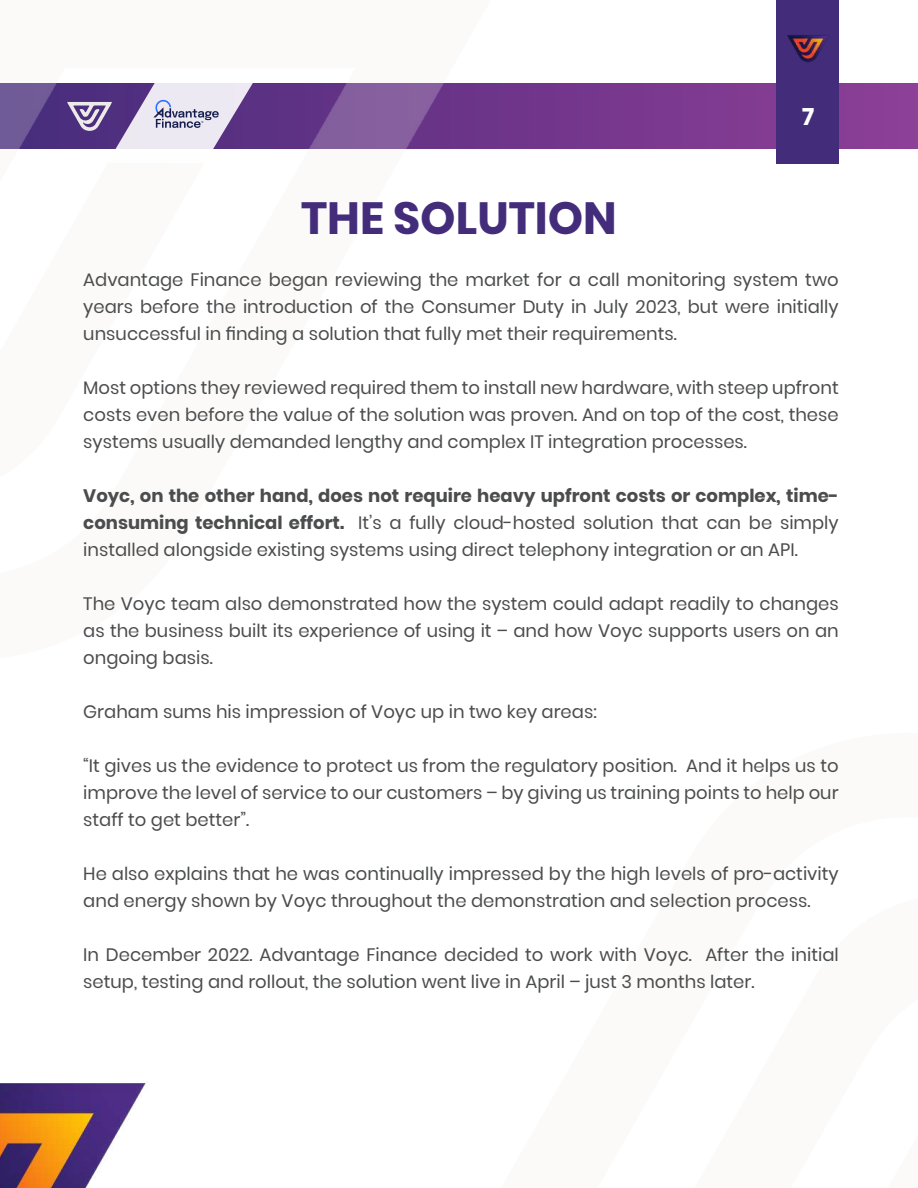
<style>
.page{position:relative;width:918px;height:1188px;background:#fff}
.page>*{position:absolute;margin:0;border:0;box-sizing:border-box;transform-origin:0 0}
.t1{font:700 45px "Poppins";color:#432d7b}
.t2{font:700 23.7px "Poppins";color:#fff}
.t3{font:18px/27px "Poppins";color:#4b4c4d;text-align:justify}
.s1{font-weight:700}
</style>
<div class="page">
<div style="left:0;top:84px;width:918px;height:65px;background:#8d4097"></div>
<img style="left:0;top:0;width:887px;height:164px">
<img style="left:773px;top:22px;width:71px;height:54px">
<svg style="left:67px;top:70px;width:194px;height:93px"></svg>
<img style="left:0;top:1083px;width:146px;height:105px">
<h2 class="t2" style="left:802px;top:103px;width:14px">7</h2>
<h1 class="t1" style="left:301px;top:192px;width:317px">THE SOLUTION</h1>
<p class="t3" style="left:83px;top:266px;width:757px">Advantage Finance began reviewing the market for a call monitoring system two years before the introduction of the Consumer Duty in July 2023, but were initially unsuccessful in finding a solution that fully met their requirements.</p>
<p class="t3" style="left:83px;top:374px;width:757px">Most options they reviewed required them to install new hardware, with steep upfront costs even before the value of the solution was proven. And on top of the cost, these systems usually demanded lengthy and complex IT integration processes.</p>
<p class="t3" style="left:83px;top:482px;width:757px"><span class="s1">Voyc, on the other hand, does not require heavy upfront costs or complex, time&shy;consuming technical effort.</span> It’s a fully cloud-hosted solution that can be simply installed alongside existing systems using direct telephony integration or an API.</p>
<p class="t3" style="left:83px;top:590px;width:757px">The Voyc team also demonstrated how the system could adapt readily to changes as the business built its experience of using it – and how Voyc supports users on an ongoing basis.</p>
<p class="t3" style="left:83px;top:698px;width:515px">Graham sums his impression of Voyc up in two key areas:</p>
<p class="t3" style="left:83px;top:752px;width:757px">“It gives us the evidence to protect us from the regulatory position. And it helps us to improve the level of service to our customers – by giving us training points to help our staff to get better”.</p>
<p class="t3" style="left:83px;top:860px;width:757px">He also explains that he was continually impressed by the high levels of pro-activity and energy shown by Voyc throughout the demonstration and selection process.</p>
<p class="t3" style="left:83px;top:941px;width:757px">In December 2022. Advantage Finance decided to work with Voyc. After the initial setup, testing and rollout, the solution went live in April – just 3 months later.</p>
</div>
